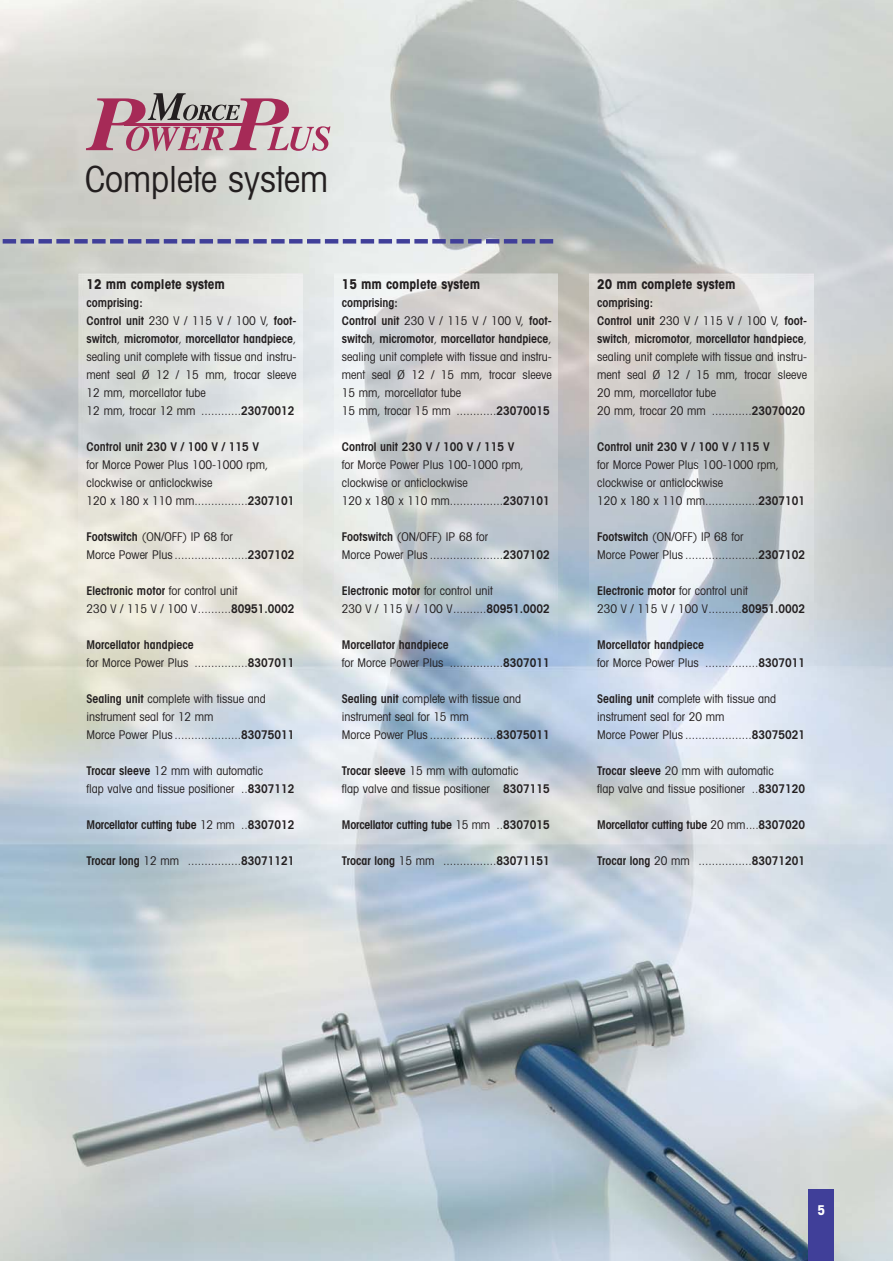
<style>
.page{position:relative;width:893px;height:1261px;background:#fff}
.page>*{position:absolute;margin:0;border:0;box-sizing:border-box;transform-origin:0 0}
.t1{font:condensed 36px "Avant Garde";color:#231f20}
.t2{font:700 condensed 13.5px "Avant Garde";color:#231f20}
.t3{font:700 condensed 13.5px "Avant Garde";color:#fff}
.t4{font:condensed 12px/18px "Avant Garde";color:#231f20}
.t5{font:600 condensed 12px "Avant Garde";color:#231f20}
.s1{font-weight:600}
.s2{font-weight:400}
</style>
<div class="page">
<img style="left:0;top:0;width:892px;height:1261px">
<svg style="left:0;top:239px;width:539px;height:4px;background:#6666a7"></svg>
<hr style="left:539px;top:239px;width:14px;height:4px;background:#403f99">
<div style="left:808px;top:1189px;width:25px;height:72px;background:#403f99"></div>
<img style="left:79px;top:273px;width:223px;height:394px">
<img style="left:334px;top:273px;width:223px;height:392px">
<img style="left:589px;top:273px;width:224px;height:392px">
<img style="left:148px;top:93px;width:92px;height:27px">
<img style="left:126px;top:126px;width:98px;height:25px">
<img style="left:86px;top:98px;width:59px;height:52px">
<img style="left:229px;top:98px;width:60px;height:52px">
<img style="left:267px;top:126px;width:63px;height:25px">
<img style="left:124px;top:123px;width:123px;height:2px">
<h1 class="t1" style="left:85px;top:166px;width:244px">Complete system</h1>
<p class="t2" style="left:87px;top:279px;width:140px">12 mm complete system</p>
<p class="t4" style="left:87px;top:295px;width:211px"><span class="s1">comprising:<br>Control unit</span> 230 V / 115 V / 100 V, <span class="s1">foot - switch</span>, <span class="s1">micromotor</span>, <span class="s1">morcellator handpiece</span>, sealing unit complete with tissue and instru&shy;ment seal Ø 12 / 15 mm, trocar sleeve 12 mm, morcellator tube<br>12 mm, trocar 12 mm ............<span class="s1">23070012</span></p>
<p class="t5" style="left:87px;top:442px;width:174px">Control unit 230 V / 100 V / 115 V</p>
<p class="t4" style="left:87px;top:457px;width:209px">for Morce Power Plus 100-1000 rpm, clockwise or anticlockwise<br>120 x 180 x 110 mm................<span class="s1">2307101</span></p>
<p class="t4" style="left:87px;top:529px;width:209px"><span class="s1">Footswitch</span> (ON/OFF) IP 68 for<br>Morce Power Plus ......................<span class="s1">2307102</span></p>
<p class="t4" style="left:87px;top:583px;width:209px"><span class="s1">Electronic motor</span> for control unit<br>230 V / 115 V / 100 V..........<span class="s1">80951.0002</span></p>
<p class="t4" style="left:87px;top:637px;width:209px"><span class="s1">Morcellator handpiece<br></span>for Morce Power Plus ................<span class="s1">8307011</span></p>
<p class="t4" style="left:87px;top:691px;width:209px"><span class="s1">Sealing unit</span> complete with tissue and instrument seal for 12 mm<br>Morce Power Plus ....................<span class="s1">83075011</span></p>
<p class="t4" style="left:87px;top:763px;width:209px"><span class="s1">Trocar sleeve</span> 12 mm with automatic<br>flap valve and tissue positioner ..<span class="s1">8307112</span></p>
<p class="t5" style="left:87px;top:820px;width:209px">Morcellator cutting tube <span class="s2">12 mm ..</span>8307012</p>
<p class="t4" style="left:87px;top:853px;width:209px"><span class="s1">Trocar long</span> 12 mm ................<span class="s1">83071121</span></p>
<p class="t2" style="left:342px;top:279px;width:140px">15 mm complete system</p>
<p class="t4" style="left:342px;top:295px;width:211px"><span class="s1">comprising:<br>Control unit</span> 230 V / 115 V / 100 V, <span class="s1">foot - switch</span>, <span class="s1">micromotor</span>, <span class="s1">morcellator handpiece</span>, sealing unit complete with tissue and instru&shy;ment seal Ø 12 / 15 mm, trocar sleeve 15 mm, morcellator tube<br>15 mm, trocar 15 mm ............<span class="s1">23070015</span></p>
<p class="t5" style="left:342px;top:442px;width:174px">Control unit 230 V / 100 V / 115 V</p>
<p class="t4" style="left:342px;top:457px;width:209px">for Morce Power Plus 100-1000 rpm, clockwise or anticlockwise<br>120 x 180 x 110 mm................<span class="s1">2307101</span></p>
<p class="t4" style="left:342px;top:529px;width:209px"><span class="s1">Footswitch</span> (ON/OFF) IP 68 for<br>Morce Power Plus ......................<span class="s1">2307102</span></p>
<p class="t4" style="left:342px;top:583px;width:209px"><span class="s1">Electronic motor</span> for control unit<br>230 V / 115 V / 100 V..........<span class="s1">80951.0002</span></p>
<p class="t4" style="left:342px;top:637px;width:209px"><span class="s1">Morcellator handpiece<br></span>for Morce Power Plus ................<span class="s1">8307011</span></p>
<p class="t4" style="left:342px;top:691px;width:209px"><span class="s1">Sealing unit</span> complete with tissue and instrument seal for 15 mm<br>Morce Power Plus ....................<span class="s1">83075011</span></p>
<p class="t4" style="left:342px;top:763px;width:209px"><span class="s1">Trocar sleeve</span> 15 mm with automatic<br>flap valve and tissue positioner <span class="s1">8307115</span></p>
<p class="t5" style="left:342px;top:820px;width:209px">Morcellator cutting tube <span class="s2">15 mm ..</span>8307015</p>
<p class="t4" style="left:342px;top:853px;width:209px"><span class="s1">Trocar long</span> 15 mm ................<span class="s1">83071151</span></p>
<p class="t2" style="left:597px;top:279px;width:140px">20 mm complete system</p>
<p class="t4" style="left:597px;top:295px;width:211px"><span class="s1">comprising:<br>Control unit</span> 230 V / 115 V / 100 V, <span class="s1">foot - switch</span>, <span class="s1">micromotor</span>, <span class="s1">morcellator handpiece</span>, sealing unit complete with tissue and instru&shy;ment seal Ø 12 / 15 mm, trocar sleeve 20 mm, morcellator tube<br>20 mm, trocar 20 mm ............<span class="s1">23070020</span></p>
<p class="t5" style="left:597px;top:442px;width:174px">Control unit 230 V / 100 V / 115 V</p>
<p class="t4" style="left:597px;top:457px;width:209px">for Morce Power Plus 100-1000 rpm, clockwise or anticlockwise<br>120 x 180 x 110 mm................<span class="s1">2307101</span></p>
<p class="t4" style="left:597px;top:529px;width:209px"><span class="s1">Footswitch</span> (ON/OFF) IP 68 for<br>Morce Power Plus ......................<span class="s1">2307102</span></p>
<p class="t4" style="left:597px;top:583px;width:209px"><span class="s1">Electronic motor</span> for control unit<br>230 V / 115 V / 100 V..........<span class="s1">80951.0002</span></p>
<p class="t4" style="left:597px;top:637px;width:209px"><span class="s1">Morcellator handpiece<br></span>for Morce Power Plus ................<span class="s1">8307011</span></p>
<p class="t4" style="left:597px;top:691px;width:209px"><span class="s1">Sealing unit</span> complete with tissue and instrument seal for 20 mm<br>Morce Power Plus ....................<span class="s1">83075021</span></p>
<p class="t4" style="left:597px;top:763px;width:209px"><span class="s1">Trocar sleeve</span> 20 mm with automatic<br>flap valve and tissue positioner ..<span class="s1">8307120</span></p>
<p class="t5" style="left:597px;top:820px;width:209px">Morcellator cutting tube <span class="s2">20 mm....</span>8307020</p>
<p class="t4" style="left:597px;top:853px;width:209px"><span class="s1">Trocar long</span> 20 mm ................<span class="s1">83071201</span></p>
<p class="t3" style="left:817px;top:1204px;width:9px">5</p>
</div>
